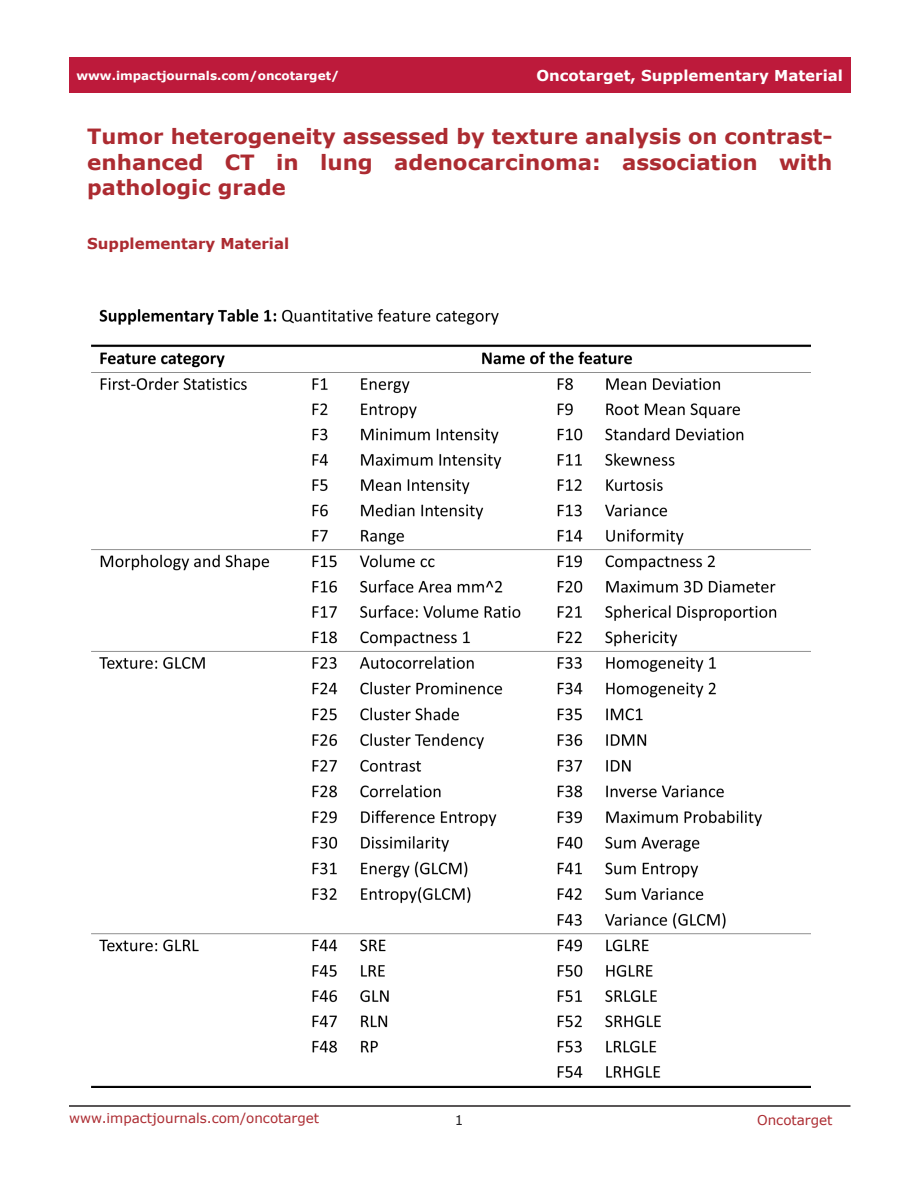
<style>
.page{position:relative;width:918px;height:1188px;background:#fff}
.page>*{position:absolute;margin:0;border:0;box-sizing:border-box;transform-origin:0 0}
.t1{font:700 21px/25.2px "Verdana";color:#ac2b31;text-align:justify}
.t2{font:700 15px "Verdana";color:#fff}
.t3{font:700 15px "Verdana";color:#ac2b31}
.t4{font:13.5px "Verdana";color:#ac2b31}
.t5{font:13.5px "Verdana";color:#221f22}
.t6{font:700 12px "Verdana";color:#fff}
</style>
<div class="page">
<hr style="left:69px;top:1105px;width:781px;height:2px;background:#231f20">
<div style="left:69px;top:57px;width:781px;height:36px;background:#bd1a3b"></div>
<img style="left:92px;top:309px;width:718px;height:778px">
<p class="t6" style="left:76px;top:67px;width:264px">www.impactjournals.com/oncotarget/</p>
<p class="t2" style="left:536px;top:65px;width:308px">Oncotarget, Supplementary Material</p>
<p class="t1" style="left:87px;top:124px;width:747px">Tumor heterogeneity assessed by texture analysis on contrast&shy;enhanced CT in lung adenocarcinoma: association with pathologic grade</p>
<p class="t3" style="left:87px;top:233px;width:203px">Supplementary Material</p>
<p class="t4" style="left:69px;top:1109px;width:252px">www.impactjournals.com/oncotarget</p>
<p class="t5" style="left:455px;top:1111px;width:10px">1</p>
<p class="t4" style="left:757px;top:1111px;width:77px">Oncotarget</p>
</div>
